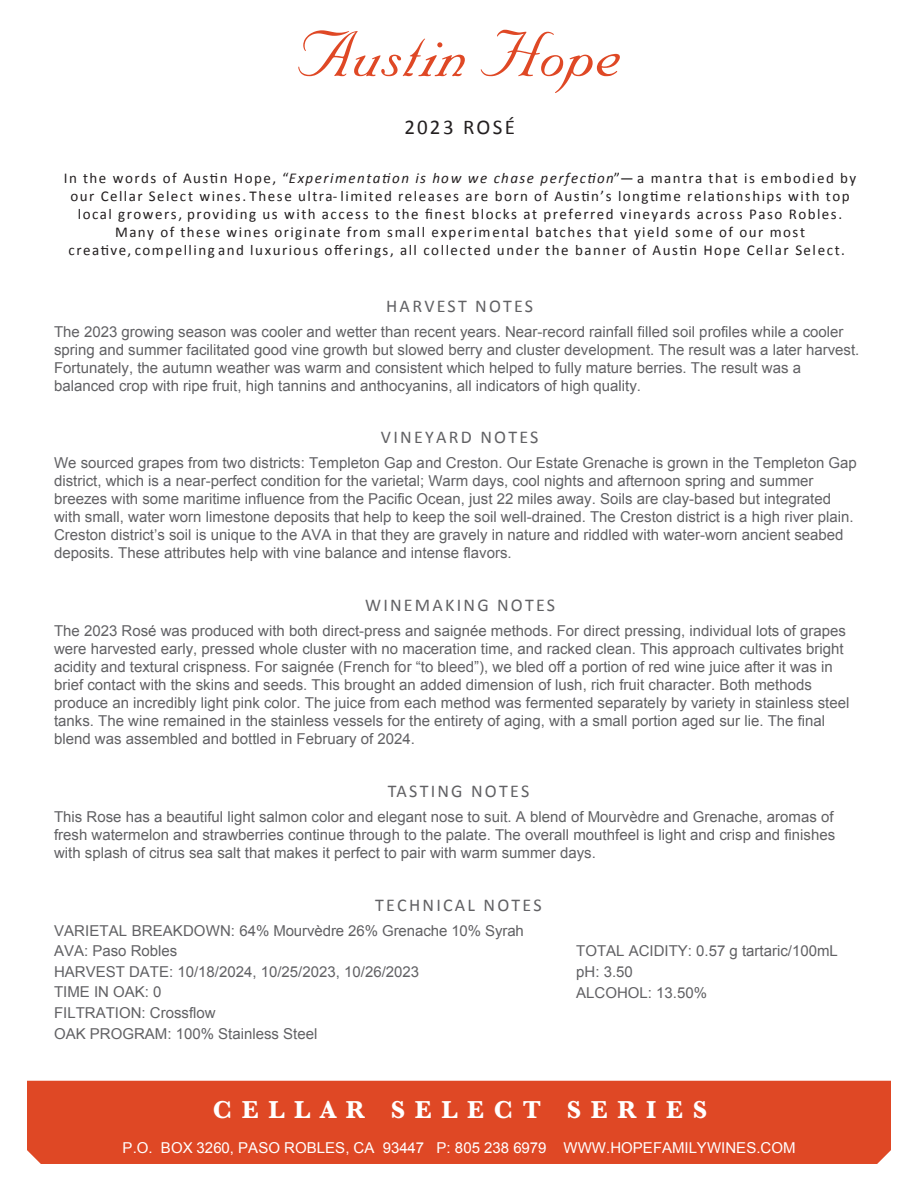
<style>
.page{position:relative;width:918px;height:1188px;background:#fff}
.page>*{position:absolute;margin:0;border:0;box-sizing:border-box;transform-origin:0 0}
.t1{font:700 25.5px "Baskerville";letter-spacing:.38em;color:#fff}
.t2{font:21px "Calibri";letter-spacing:.1em;color:#231f20}
.t3{font:18px "Calibri";letter-spacing:.125em;color:#616164}
.t4{font:15px/18px "Arial";color:#616164}
.t5{font:15px/18px "Calibri";letter-spacing:.1em;color:#231f20;text-align:center}
.t6{font:15px "Arial";color:#fff}
.s1{font-style:italic}
</style>
<div class="page">
<div style="left:27px;top:1081px;width:864px;height:83px;background:#df4825"></div>
<svg style="left:298px;top:30px;width:167px;height:46px"></svg>
<svg style="left:481px;top:30px;width:139px;height:63px"></svg>
<h2 class="t2" style="left:404px;top:113px;width:112px">2023 ROSÉ</h2>
<p class="t5" style="left:64px;top:168px;width:794px">In the words of Austin Hope, “<span class="s1">Experimentation is how we chase perfection</span>”— a mantra that is embodied by our Cellar Select wines. These ultra- limited releases are born of Austin’s longtime relationships with top local growers, providing us with access to the finest blocks at preferred vineyards across Paso Robles.<br>Many of these wines originate from small experimental batches that yield some of our most<br>creative, compelling and luxurious offerings, all collected under the banner of Austin Hope Cellar Select.</p>
<p class="t3" style="left:386px;top:294px;width:148px">HARVEST NOTES</p>
<p class="t4" style="left:54px;top:323px;width:807px">The 2023 growing season was cooler and wetter than recent years. Near-record rainfall filled soil profiles while a cooler spring and summer facilitated good vine growth but slowed berry and cluster development. The result was a later harvest.<br>Fortunately, the autumn weather was warm and consistent which helped to fully mature berries. The result was a balanced crop with ripe fruit, high tannins and anthocyanins, all indicators of high quality.</p>
<p class="t3" style="left:381px;top:425px;width:159px">VINEYARD NOTES</p>
<p class="t4" style="left:54px;top:454px;width:804px">We sourced grapes from two districts: Templeton Gap and Creston. Our Estate Grenache is grown in the Templeton Gap district, which is a near-perfect condition for the varietal; Warm days, cool nights and afternoon spring and summer breezes with some maritime influence from the Pacific Ocean, just 22 miles away. Soils are clay-based but integrated with small, water worn limestone deposits that help to keep the soil well-drained. The Creston district is a high river plain.<br>Creston district’s soil is unique to the AVA in that they are gravely in nature and riddled with water-worn ancient seabed deposits. These attributes help with vine balance and intense flavors.</p>
<p class="t3" style="left:365px;top:593px;width:192px">WINEMAKING NOTES</p>
<p class="t4" style="left:54px;top:622px;width:797px">The 2023 Rosé was produced with both direct-press and saignée methods. For direct pressing, individual lots of grapes were harvested early, pressed whole cluster with no maceration time, and racked clean. This approach cultivates bright acidity and textural crispness. For saignée (French for “to bleed”), we bled off a portion of red wine juice after it was in brief contact with the skins and seeds. This brought an added dimension of lush, rich fruit character. Both methods produce an incredibly light pink color. The juice from each method was fermented separately by variety in stainless steel tanks. The wine remained in the stainless vessels for the entirety of aging, with a small portion aged sur lie. The final blend was assembled and bottled in February of 2024.</p>
<p class="t3" style="left:388px;top:778px;width:143px">TASTING NOTES</p>
<p class="t4" style="left:54px;top:807px;width:783px;text-align:justify">This Rose has a beautiful light salmon color and elegant nose to suit. A blend of Mourvèdre and Grenache, aromas of fresh watermelon and strawberries continue through to the palate. The overall mouthfeel is light and crisp and finishes with splash of citrus sea salt that makes it perfect to pair with warm summer days.</p>
<p class="t3" style="left:375px;top:892px;width:168px">TECHNICAL NOTES</p>
<p class="t4" style="left:54px;top:921px;width:471px">VARIETAL BREAKDOWN: 64% Mourvèdre 26% Grenache 10% Syrah</p>
<p class="t4" style="left:54px;top:942px;width:125px">AVA: Paso Robles</p>
<p class="t4" style="left:576px;top:940px;width:263px;line-height:20.9px">TOTAL ACIDITY: 0.57 g tartaric/100mL pH: 3.50<br>ALCOHOL: 13.50%</p>
<p class="t4" style="left:54px;top:963px;width:367px">HARVEST DATE: 10/18/2024, 10/25/2023, 10/26/2023</p>
<p class="t4" style="left:54px;top:982px;width:265px;line-height:20.9px">TIME IN OAK: 0<br>FILTRATION: Crossflow<br>OAK PROGRAM: 100% Stainless Steel</p>
<h1 class="t1" style="left:213px;top:1092px;width:496px">CELLAR SELECT SERIES</h1>
<p class="t6" style="left:123px;top:1138px;width:674px">P.O. BOX 3260, PASO ROBLES, CA 93447 P: 805 238 6979 WWW.HOPEFAMILYWINES.COM</p>
</div>
